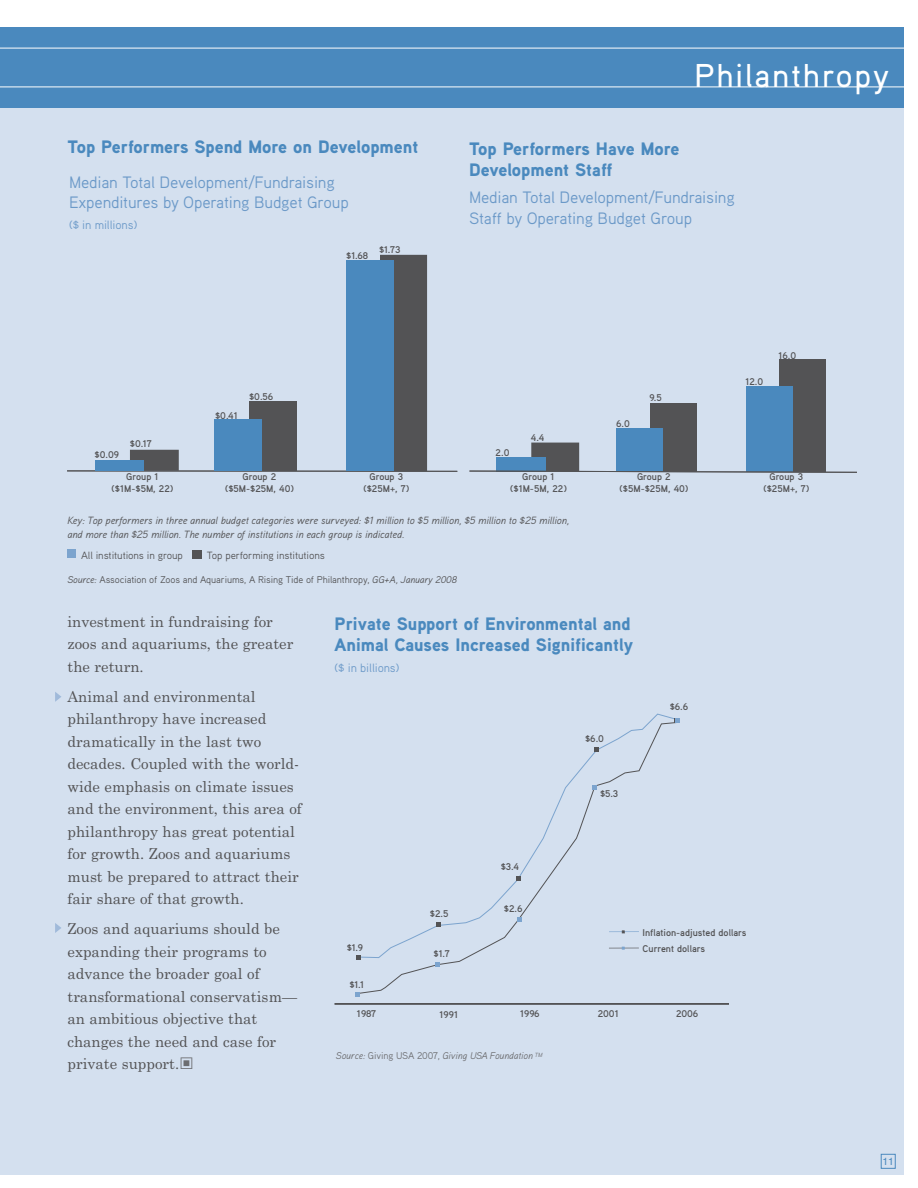
<style>
.page{position:relative;width:918px;height:1188px;background:#fff}
.page>*{position:absolute;margin:0;border:0;box-sizing:border-box;transform-origin:0 0}
.t1{font:500 33px "Aaux Pro";letter-spacing:.06em;color:#fff}
.t2{font:900 18px/21px "Aaux Pro";color:#4a89be}
.t3{font:16.5px/19.8px "Aaux Pro";letter-spacing:-.01em;color:#6b99c8}
.t4{font:15px/22.5px "Century Schoolbook";color:#535355}
.t5{font:12px "Aaux Pro";letter-spacing:-.01em;color:#6b99c8}
.t6{font:italic 10.5px/13.5px "Aaux Pro";letter-spacing:-.01em;color:#535355}
.t7{font:10.5px "Aaux Pro";letter-spacing:-.01em;color:#535355}
.t8{font:10.5px "Helvetica";color:#4a89be}
.t9{font:700 9.75px/11.7px "Aaux Pro";color:#535355;text-align:center}
.t10{font:9.75px "Aaux Pro";letter-spacing:-.01em;color:#535355}
.t11{font:italic 9.75px "Aaux Pro";letter-spacing:-.01em;color:#6c6d70}
.s1{font-style:italic}
.s2{font-family:"Quirks ICG";font-size:16.5px;color:#6c6d70}
.s3{font-style:normal}
</style>
<div class="page">
<div style="left:0;top:35px;width:904px;height:1140px;background:#d4e0ef"></div>
<div style="left:881px;top:1154px;width:14px;height:15px;border:1px solid #4a89be"></div>
<div style="left:0;top:27px;width:904px;height:81px;background:#4a89be"></div>
<svg style="left:0;top:48px;width:904px;height:39px"></svg>
<div style="left:531px;top:443px;width:48px;height:28px;background:#535355"></div>
<div style="left:496px;top:457px;width:50px;height:14px;background:#4a89be"></div>
<div style="left:650px;top:403px;width:46px;height:69px;background:#535355"></div>
<div style="left:617px;top:428px;width:46px;height:44px;background:#4a89be"></div>
<div style="left:780px;top:359px;width:46px;height:113px;background:#535355"></div>
<div style="left:746px;top:387px;width:47px;height:85px;background:#4a89be"></div>
<svg style="left:469px;top:470px;width:388px;height:3px"></svg>
<div style="left:130px;top:450px;width:49px;height:21px;background:#535355"></div>
<div style="left:249px;top:401px;width:47px;height:70px;background:#535355"></div>
<div style="left:380px;top:255px;width:47px;height:216px;background:#535355"></div>
<hr style="left:67px;top:471px;width:390px;height:1px;background:#535355">
<div style="left:95px;top:460px;width:48px;height:11px;background:#4a89be"></div>
<div style="left:215px;top:420px;width:47px;height:51px;background:#4a89be"></div>
<div style="left:347px;top:260px;width:47px;height:211px;background:#4a89be"></div>
<svg style="left:334px;top:1003px;width:395px;height:2px"></svg>
<svg style="left:357px;top:722px;width:319px;height:272px"></svg>
<svg style="left:592px;top:785px;width:5px;height:4px"></svg>
<svg style="left:517px;top:917px;width:4px;height:5px"></svg>
<svg style="left:435px;top:962px;width:5px;height:5px"></svg>
<svg style="left:355px;top:992px;width:4px;height:4px"></svg>
<svg style="left:675px;top:718px;width:5px;height:5px"></svg>
<svg style="left:55px;top:923px;width:6px;height:10px"></svg>
<svg style="left:55px;top:692px;width:6px;height:10px"></svg>
<div style="left:68px;top:550px;width:8px;height:8px;background:#7ca4ce"></div>
<div style="left:192px;top:550px;width:9px;height:8px;background:#535355"></div>
<h1 class="t1" style="left:695px;top:64px;width:196px">Philanthropy</h1>
<p class="t2" style="left:68px;top:138px;width:352px">Top Performers Spend More on Development</p>
<p class="t2" style="left:469px;top:140px;width:212px">Top Performers Have More<br>Development Staff</p>
<p class="t3" style="left:69px;top:174px;width:281px">Median Total Development/Fundraising<br>Expenditures by Operating Budget Group</p>
<p class="t5" style="left:69px;top:220px;width:70px">($ in millions)</p>
<p class="t3" style="left:469px;top:188px;width:267px;line-height:21px">Median Total Development/Fundraising<br>Staff by Operating Budget Group</p>
<p class="t9" style="left:130px;top:439px;width:23px">$0.17</p>
<p class="t9" style="left:95px;top:450px;width:26px">$0.09</p>
<p class="t9" style="left:112px;top:472px;width:63px">Group 1 ($1M-$5M, 22)</p>
<p class="t9" style="left:215px;top:410px;width:24px">$0.41</p>
<p class="t9" style="left:249px;top:391px;width:26px">$0.56</p>
<p class="t9" style="left:346px;top:251px;width:23px">$1.68</p>
<p class="t9" style="left:379px;top:245px;width:23px">$1.73</p>
<p class="t9" style="left:496px;top:447px;width:15px">2.0</p>
<p class="t9" style="left:531px;top:433px;width:15px">4.4</p>
<p class="t9" style="left:616px;top:419px;width:15px">6.0</p>
<p class="t9" style="left:649px;top:393px;width:14px">9.5</p>
<p class="t9" style="left:745px;top:377px;width:19px">12.0</p>
<p class="t9" style="left:779px;top:350px;width:19px">16.0</p>
<p class="t9" style="left:225px;top:472px;width:70px">Group 2 ($5M-$25M, 40)</p>
<p class="t9" style="left:363px;top:472px;width:47px">Group 3 ($25M+, 7)</p>
<p class="t9" style="left:510px;top:472px;width:58px">Group 1 ($1M-5M, 22)</p>
<p class="t9" style="left:620px;top:472px;width:70px">Group 2 ($5M-$25M, 40)</p>
<p class="t9" style="left:763px;top:472px;width:47px">Group 3 ($25M+, 7)</p>
<p class="t6" style="left:68px;top:515px;width:503px">Key: Top performers in three annual budget categories were surveyed: $1 million to $5 million, $5 million to $25 million, and more than $25 million. The number of institutions in each group is indicated.</p>
<p class="t7" style="left:81px;top:551px;width:103px">All institutions in group</p>
<p class="t7" style="left:207px;top:551px;width:119px">Top performing institutions</p>
<p class="t10" style="left:68px;top:576px;width:391px"><span class="s1">Source:</span> Association of Zoos and Aquariums, A Rising Tide of Philanthropy, <span class="s1">GG+A, January 2008</span></p>
<p class="t4" style="left:68px;top:611px;width:227px">investment in fundraising for zoos and aquariums, the greater the return.</p>
<p class="t4" style="left:68px;top:686px;width:236px">Animal and environmental philanthropy have increased dramatically in the last two decades. Coupled with the world&shy;wide emphasis on climate issues and the environment, this area of philanthropy has great potential for growth. Zoos and aquariums must be prepared to attract their fair share of that growth.</p>
<p class="t4" style="left:68px;top:919px;width:231px">Zoos and aquariums should be expanding their programs to advance the broader goal of transformational conservatism— an ambitious objective that changes the need and case for private support.<span class="s2">¡</span></p>
<p class="t2" style="left:334px;top:615px;width:300px">Private Support of Environmental and<br>Animal Causes Increased Significantly</p>
<p class="t5" style="left:334px;top:663px;width:66px">($ in billions)</p>
<p class="t9" style="left:585px;top:734px;width:20px">$6.0</p>
<p class="t9" style="left:600px;top:789px;width:20px">$5.3</p>
<p class="t9" style="left:670px;top:702px;width:20px">$6.6</p>
<p class="t9" style="left:347px;top:943px;width:18px">$1.9</p>
<p class="t9" style="left:349px;top:979px;width:16px">$1.1</p>
<p class="t9" style="left:357px;top:1008px;width:21px">1987</p>
<p class="t9" style="left:430px;top:909px;width:20px">$2.5</p>
<p class="t9" style="left:434px;top:949px;width:18px">$1.7</p>
<p class="t9" style="left:501px;top:861px;width:20px">$3.4</p>
<p class="t9" style="left:504px;top:904px;width:20px">$2.6</p>
<p class="t9" style="left:439px;top:1010px;width:20px">1991</p>
<p class="t9" style="left:520px;top:1009px;width:21px">1996</p>
<p class="t9" style="left:598px;top:1008px;width:22px">2001</p>
<p class="t11" style="left:336px;top:1052px;width:208px">Source: <span class="s3">Giving USA 2007,</span> Giving USA Foundation <sup>TM</sup></p>
<p class="t9" style="left:643px;top:925px;width:106px;line-height:16.2px;text-align:left">Inflation-adjusted dollars<br>Current dollars</p>
<p class="t9" style="left:676px;top:1008px;width:24px">2006</p>
<p class="t8" style="left:882px;top:1157px;width:13px">11</p>
</div>
